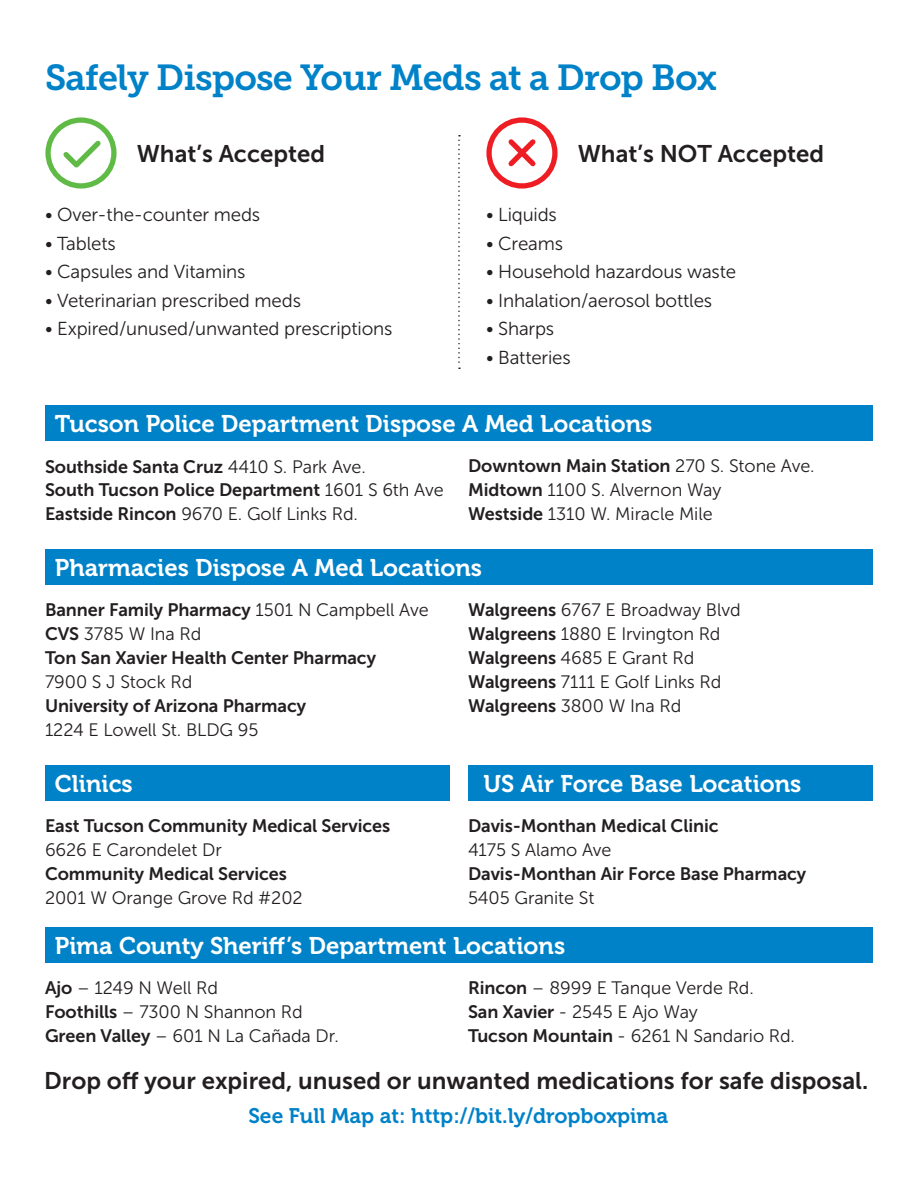
<style>
.page{position:relative;width:918px;height:1188px;background:#fff}
.page>*{position:absolute;margin:0;border:0;box-sizing:border-box;transform-origin:0 0}
.t1{font:36px "Museo Slab 700";letter-spacing:-.025em;color:#0082c8}
.t2{font:24px "Museo 700";color:#fff}
.t3{font:24px "Museo Sans 700";color:#231f20}
.t4{font:21px "Museo 700";color:#0082c8}
.t5{font:18.75px "Museo Sans 300";letter-spacing:-.01em;color:#231f20}
.t6{font:18px/24px "Museo Sans 300";letter-spacing:-.005em;color:#231f20}
.t7{font:18px/24px "Museo Sans 700";letter-spacing:-.005em;color:#231f20}
.s1{font-family:"Museo Sans 300"}
.s2{font-family:"Museo Sans 700"}
</style>
<div class="page">
<svg style="left:458px;top:135px;width:2px;height:234px"></svg>
<div style="left:45px;top:117px;width:72px;height:72px;border:5px solid #60bb46;border-radius:50%"></div>
<svg style="left:63px;top:140px;width:42px;height:32px"></svg>
<div style="left:486px;top:117px;width:72px;height:72px;border:5px solid #ee1d23;border-radius:50%"></div>
<svg style="left:508px;top:139px;width:28px;height:28px"></svg>
<div style="left:45px;top:405px;width:828px;height:36px;background:#0082c8"></div>
<div style="left:45px;top:765px;width:405px;height:36px;background:#0082c8"></div>
<div style="left:468px;top:765px;width:405px;height:36px;background:#0082c8"></div>
<div style="left:45px;top:549px;width:828px;height:36px;background:#0082c8"></div>
<div style="left:45px;top:927px;width:828px;height:36px;background:#0082c8"></div>
<h1 class="t1" style="left:45px;top:57px;width:674px">Safely Dispose Your Meds at a Drop Box</h1>
<h2 class="t3" style="left:137px;top:140px;width:190px">What’s Accepted</h2>
<h2 class="t3" style="left:578px;top:140px;width:248px">What’s NOT Accepted</h2>
<p class="t5" style="left:45px;top:205px;width:217px">• Over-the-counter meds</p>
<p class="t5" style="left:45px;top:233px;width:72px">• Tablets</p>
<p class="t5" style="left:45px;top:262px;width:202px">• Capsules and Vitamins</p>
<p class="t5" style="left:45px;top:290px;width:257px">• Veterinarian prescribed meds</p>
<p class="t5" style="left:45px;top:319px;width:349px">• Expired/unused/unwanted prescriptions</p>
<p class="t5" style="left:486px;top:205px;width:72px">• Liquids</p>
<p class="t5" style="left:486px;top:233px;width:79px">• Creams</p>
<p class="t5" style="left:486px;top:262px;width:252px">• Household hazardous waste</p>
<p class="t5" style="left:486px;top:290px;width:228px">• Inhalation/aerosol bottles</p>
<p class="t5" style="left:486px;top:319px;width:70px">• Sharps</p>
<p class="t5" style="left:486px;top:347px;width:86px">• Batteries</p>
<h2 class="t2" style="left:55px;top:410px;width:599px">Tucson Police Department Dispose A Med Locations</h2>
<p class="t7" style="left:45px;top:454px;width:400px">Southside Santa Cruz <span class="s1">4410 S. Park Ave.<br></span>South Tucson Police Department <span class="s1">1601 S 6th Ave</span></p>
<p class="t6" style="left:45px;top:502px;width:315px"><span class="s2">Eastside Rincon</span> 9670 E. Golf Links Rd.</p>
<p class="t7" style="left:468px;top:454px;width:348px">Downtown Main Station <span class="s1">270 S. Stone Ave.</span></p>
<p class="t6" style="left:468px;top:478px;width:255px"><span class="s2">Midtown</span> 1100 S. Alvernon Way<br><span class="s2">Westside</span> 1310 W. Miracle Mile</p>
<h2 class="t2" style="left:55px;top:554px;width:429px">Pharmacies Dispose A Med Locations</h2>
<p class="t7" style="left:45px;top:598px;width:385px">Banner Family Pharmacy <span class="s1">1501 N Campbell Ave</span></p>
<p class="t6" style="left:45px;top:622px;width:158px"><span class="s2">CVS</span> 3785 W Ina Rd</p>
<p class="t7" style="left:45px;top:646px;width:333px">Ton San Xavier Health Center Pharmacy</p>
<p class="t6" style="left:45px;top:670px;width:149px">7900 S J Stock Rd</p>
<p class="t7" style="left:45px;top:694px;width:263px">University of Arizona Pharmacy</p>
<p class="t6" style="left:45px;top:718px;width:215px">1224 E Lowell St. BLDG 95</p>
<p class="t6" style="left:468px;top:598px;width:274px"><span class="s2">Walgreens</span> 6767 E Broadway Blvd<br><span class="s2">Walgreens</span> 1880 E Irvington Rd<br><span class="s2">Walgreens</span> 4685 E Grant Rd<br><span class="s2">Walgreens</span> 7111 E Golf Links Rd<br><span class="s2">Walgreens</span> 3800 W Ina Rd</p>
<h2 class="t2" style="left:55px;top:770px;width:79px">Clinics</h2>
<h2 class="t2" style="left:483px;top:770px;width:320px">US Air Force Base Locations</h2>
<p class="t7" style="left:45px;top:814px;width:347px">East Tucson Community Medical Services</p>
<p class="t6" style="left:45px;top:838px;width:178px">6626 E Carondelet Dr</p>
<p class="t7" style="left:45px;top:862px;width:243px">Community Medical Services</p>
<p class="t6" style="left:45px;top:886px;width:259px">2001 W Orange Grove Rd #202</p>
<p class="t7" style="left:468px;top:814px;width:252px">Davis-Monthan Medical Clinic</p>
<p class="t6" style="left:468px;top:838px;width:145px">4175 S Alamo Ave</p>
<p class="t7" style="left:468px;top:862px;width:340px">Davis-Monthan Air Force Base Pharmacy</p>
<p class="t6" style="left:468px;top:886px;width:128px">5405 Granite St</p>
<h2 class="t2" style="left:55px;top:932px;width:512px">Pima County Sheriff’s Department Locations</h2>
<p class="t6" style="left:45px;top:976px;width:295px"><span class="s2">Ajo</span> – 1249 N Well Rd<br><span class="s2">Foothills</span> – 7300 N Shannon Rd<br><span class="s2">Green Valley</span> – 601 N La Cañada Dr.</p>
<p class="t6" style="left:468px;top:976px;width:329px"><span class="s2">Rincon</span> – 8999 E Tanque Verde Rd.<br><span class="s2">San Xavier</span> - 2545 E Ajo Way<br><span class="s2">Tucson Mountain</span> - 6261 N Sandario Rd.</p>
<h2 class="t3" style="left:44px;top:1067px;width:826px">Drop off your expired, unused or unwanted medications for safe disposal.</h2>
<p class="t4" style="left:248px;top:1104px;width:421px">See Full Map at: http://bit.ly/dropboxpima</p>
</div>
